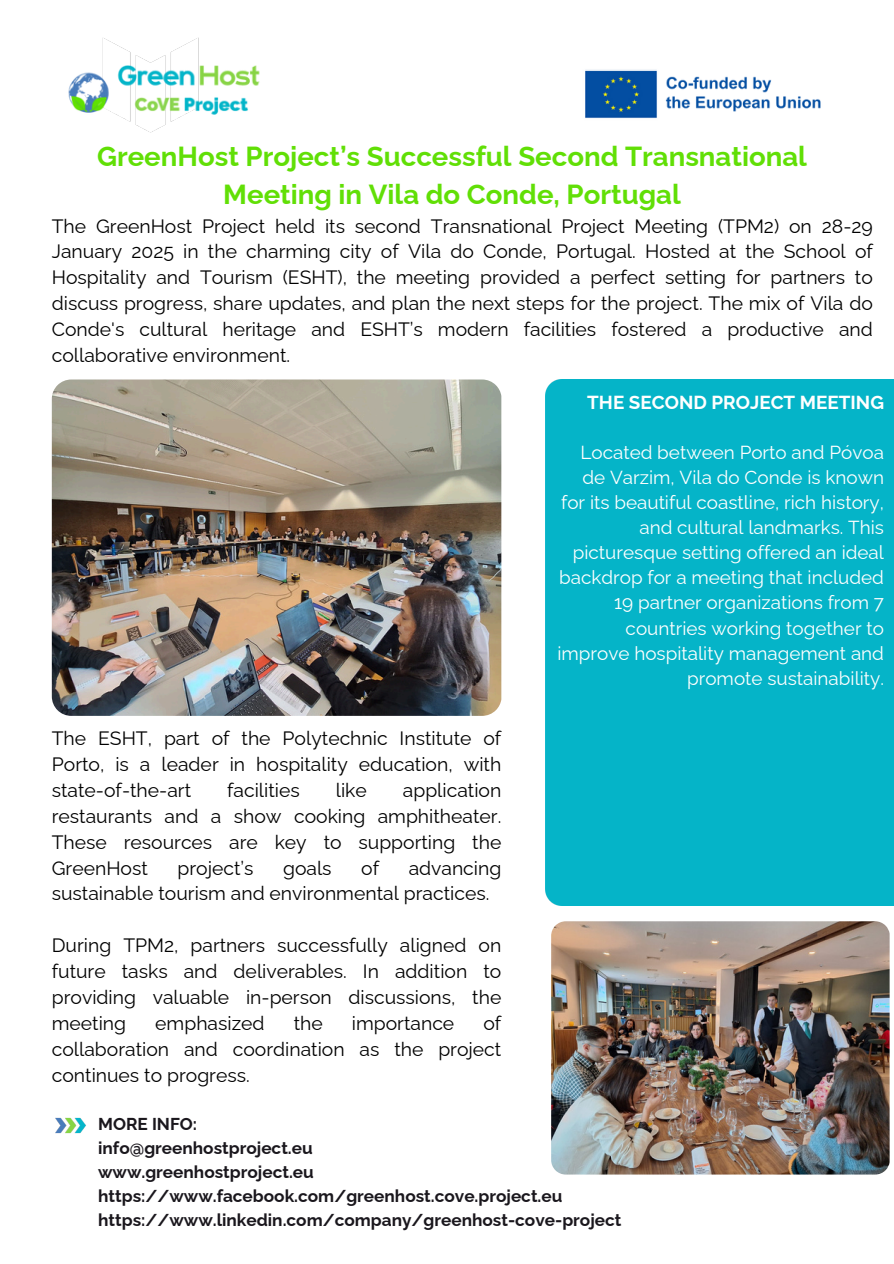
<style>
.page{position:relative;width:894px;height:1264px;background:#fff}
.page>*{position:absolute;margin:0;border:0;box-sizing:border-box;transform-origin:0 0}
.t1{font:700 27.6px/38px "Raleway";color:#61df06;text-align:center}
.t2{font:19.35px/26px "Raleway";color:#000;text-align:justify}
.t3{font:18.9px/25px "Raleway";color:#fff;text-align:right}
.t4{font:700 18.9px "Raleway";color:#fff}
.t5{font:700 17.25px "Raleway";color:#1a171d}
</style>
<div class="page">
<div style="left:545px;top:379px;width:348px;height:526px;background:#05b4c8"></div>
<img style="left:52px;top:379px;width:449px;height:336px">
<img style="left:585px;top:69px;width:236px;height:49px">
<img style="left:52px;top:37px;width:421px;height:355px">
<img style="left:551px;top:921px;width:338px;height:253px">
<img style="left:55px;top:1117px;width:31px;height:17px">
<h3 class="t1" style="left:97px;top:137px;width:711px">GreenHost Project’s Successful Second Transnational<br>Meeting in Vila do Conde, Portugal</h3>
<h1 class="t2" style="left:52px;top:213px;width:822px">The GreenHost Project held its second Transnational Project Meeting (TPM2) on 28-29<br>January 2025 in the charming city of Vila do Conde, Portugal. Hosted at the School of Hospitality and Tourism (ESHT), the meeting provided a perfect setting for partners to discuss progress, share updates, and plan the next steps for the project. The mix of Vila do Conde's cultural heritage and ESHT’s modern facilities fostered a productive and collaborative environment.</h1>
<h3 class="t2" style="left:52px;top:725px;width:451px">The ESHT, part of the Polytechnic Institute of Porto, is a leader in hospitality education, with state-of-the-art</h3>
<h3 class="t2" style="left:227px;top:777px;width:74px">facilities</h3>
<h3 class="t2" style="left:336px;top:777px;width:33px">like</h3>
<h3 class="t2" style="left:52px;top:777px;width:451px;text-indent:351px">application restaurants and a show cooking amphitheater.<br>These resources are key to supporting the GreenHost</h3>
<h3 class="t2" style="left:177px;top:854px;width:77px">project’s</h3>
<h3 class="t2" style="left:283px;top:854px;width:50px">goals</h3>
<h3 class="t2" style="left:361px;top:854px;width:19px">of</h3>
<h3 class="t2" style="left:52px;top:854px;width:451px;text-indent:357px">advancing sustainable tourism and environmental practices.</h3>
<p class="t2" style="left:52px;top:932px;width:451px">During TPM2, partners successfully aligned on future tasks and deliverables. In addition to providing valuable in-person discussions, the meeting</p>
<p class="t2" style="left:52px;top:1010px;width:451px;text-indent:431px">of collaboration and coordination as the project continues to progress.</p>
<p class="t2" style="left:155px;top:1010px;width:111px">emphasized</p>
<p class="t2" style="left:293px;top:1010px;width:31px">the</p>
<p class="t2" style="left:352px;top:1010px;width:104px">importance</p>
<h2 class="t4" style="left:587px;top:391px;width:298px">THE SECOND PROJECT MEETING</h2>
<h3 class="t3" style="left:557px;top:440px;width:328px">Located between Porto and Póvoa de Varzim, Vila do Conde is known for its beautiful coastline, rich history, and cultural landmarks. This picturesque setting offered an ideal backdrop for a meeting that included 19 partner organizations from 7 countries working together to improve hospitality management and promote sustainability.</h3>
<p class="t5" style="left:98px;top:1113px;width:100px">MORE INFO:</p>
<p class="t5" style="left:98px;top:1137px;width:216px">info@greenhostproject.eu</p>
<p class="t5" style="left:98px;top:1161px;width:217px">www.greenhostproject.eu</p>
<p class="t5" style="left:98px;top:1185px;width:465px">https://www.facebook.com/greenhost.cove.project.eu</p>
<p class="t5" style="left:98px;top:1209px;width:524px">https://www.linkedin.com/company/greenhost-cove-project</p>
</div>
